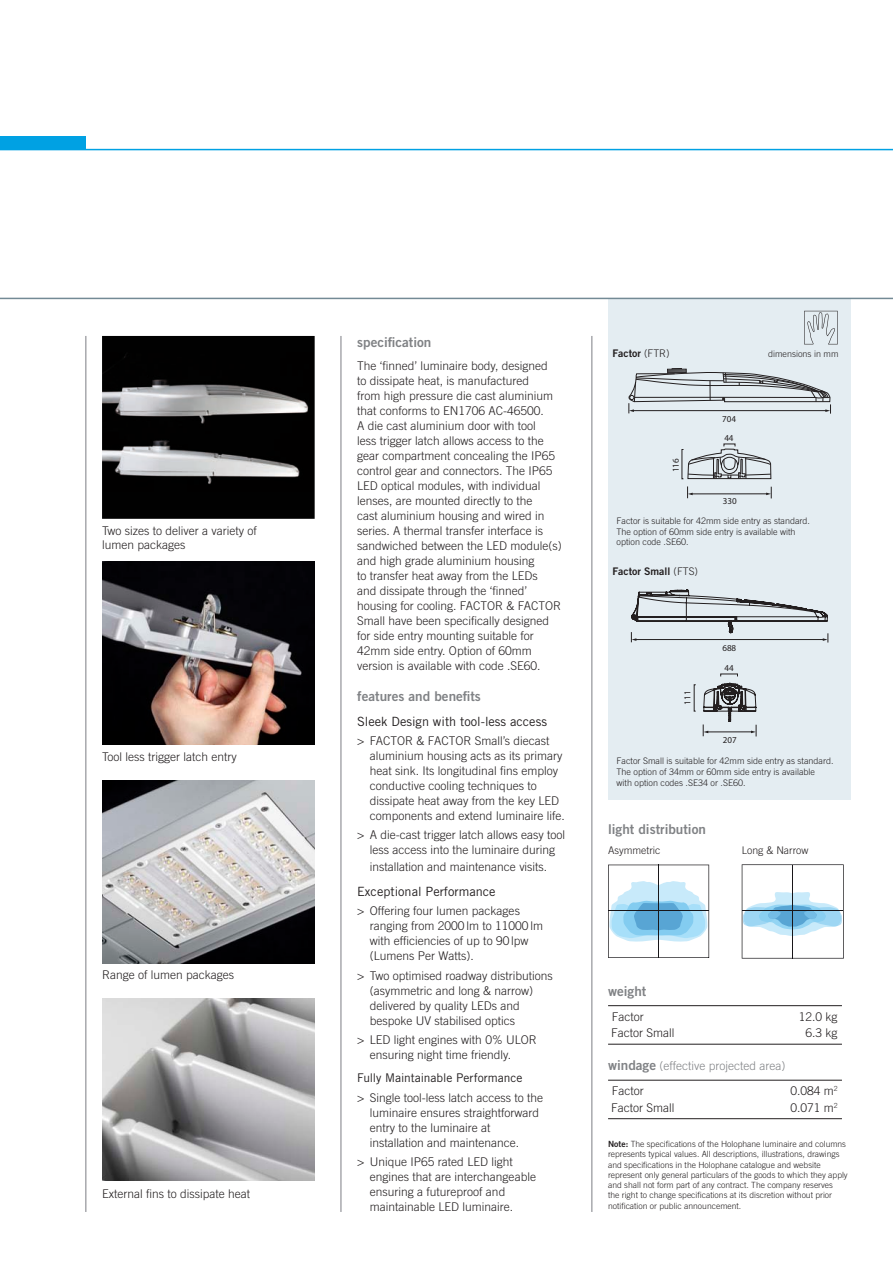
<style>
.page{position:relative;width:893px;height:1263px;background:#fff}
.page>*{position:absolute;margin:0;border:0;box-sizing:border-box;transform-origin:0 0}
.t1{font:13.5px "Trade Gothic Bold Two";color:#808285}
.t2{font:12.75px "Trade Gothic";color:#231f20}
.t3{font:300 12px/15px "Trade Gothic";color:#231f20}
.t4{font:300 12px/25px "Trade Gothic";color:#808285}
.t5{font:12px "Trade Gothic";letter-spacing:-.005em;color:#231f20}
.t6{font:10.5px "Trade Gothic Bold Two";color:#231f20}
.t7{font:300 10.5px "Trade Gothic";color:#231f20}
.t8{font:300 9px/10.8px "Trade Gothic";color:#231f20}
.t9{font:9px/18.9px "Myriad Pro";color:#231f20}
.t10{font:300 8.55px/10.2px "Trade Gothic";color:#231f20}
.s1{font-family:"Trade Gothic";font-weight:300}
.s2{font-family:"Trade Gothic Bold Two";font-weight:400;font-size:13.5px}
.s3{color:#231f20}
.s4{font-family:"Trade Gothic Bold Two";font-weight:400}
</style>
<div class="page">
<div style="left:608px;top:298px;width:242px;height:501px;background:#e4edf2"></div>
<svg style="left:804px;top:311px;width:34px;height:33px"></svg>
<div style="left:0;top:136px;width:85px;height:13px;background:#00a1e3"></div>
<hr style="left:0;top:149px;width:893px;height:1px;background:#00a1e3">
<hr style="left:0;top:298px;width:893px;height:1px;background:#738a95">
<img style="left:102px;top:562px;width:213px;height:182px">
<img style="left:102px;top:336px;width:213px;height:183px">
<img style="left:102px;top:998px;width:213px;height:183px">
<img style="left:102px;top:780px;width:213px;height:183px">
<hr style="left:85px;top:336px;width:2px;height:876px;background:#a8a9ad">
<hr style="left:340px;top:336px;width:2px;height:876px;background:#a8a9ad">
<hr style="left:591px;top:336px;width:2px;height:876px;background:#a8a9ad">
<svg style="left:608px;top:865px;width:101px;height:93px"></svg>
<hr style="left:658px;top:865px;width:1px;height:93px;background:#181619">
<hr style="left:609px;top:910px;width:100px;height:1px;background:#181619">
<svg style="left:742px;top:864px;width:102px;height:94px"></svg>
<hr style="left:792px;top:864px;width:1px;height:94px;background:#181619">
<hr style="left:742px;top:910px;width:101px;height:1px;background:#181619">
<hr style="left:608px;top:1005px;width:234px;height:1px;background:#231f20">
<hr style="left:608px;top:1044px;width:234px;height:1px;background:#231f20">
<hr style="left:608px;top:1080px;width:234px;height:1px;background:#231f20">
<hr style="left:608px;top:1118px;width:234px;height:1px;background:#231f20">
<hr style="left:692px;top:494px;width:75px;height:1px;background:#231f20">
<svg style="left:687px;top:443px;width:84px;height:36px"></svg>
<svg style="left:628px;top:368px;width:203px;height:46px"></svg>
<svg style="left:687px;top:486px;width:6px;height:12px"></svg>
<svg style="left:766px;top:487px;width:6px;height:11px"></svg>
<svg style="left:631px;top:589px;width:198px;height:53px"></svg>
<svg style="left:703px;top:683px;width:54px;height:53px"></svg>
<p class="t3" style="left:102px;top:524px;width:156px;line-height:13.5px">Two sizes to deliver a variety of lumen packages</p>
<p class="t3" style="left:102px;top:749px;width:136px">Tool less trigger latch entry</p>
<p class="t3" style="left:102px;top:967px;width:134px">Range of lumen packages</p>
<p class="t3" style="left:102px;top:1186px;width:150px">External fins to dissipate heat</p>
<p class="t1" style="left:357px;top:334px;width:76px">specification</p>
<p class="t3" style="left:357px;top:358px;width:206px">The ‘finned’ luminaire body, designed<br>to dissipate heat, is manufactured<br>from high pressure die cast aluminium that conforms to EN1706 AC-46500.<br>A die cast aluminium door with tool<br>less trigger latch allows access to the gear compartment concealing the IP65 control gear and connectors. The IP65<br>LED optical modules, with individual lenses, are mounted directly to the<br>cast aluminium housing and wired in series. A thermal transfer interface is sandwiched between the LED module(s) and high grade aluminium housing<br>to transfer heat away from the LEDs<br>and dissipate through the ‘finned’ housing for cooling. FACTOR &amp; FACTOR Small have been specifically designed for side entry mounting suitable for 42mm side entry. Option of 60mm version is available with code .SE60.</p>
<p class="t1" style="left:357px;top:688px;width:125px">features and benefits</p>
<p class="t2" style="left:357px;top:714px;width:191px">Sleek Design with tool-less access</p>
<p class="t3" style="left:370px;top:733px;width:196px;text-indent:-13px">&gt; FACTOR &amp; FACTOR Small’s diecast aluminium housing acts as its primary heat sink. Its longitudinal fins employ conductive cooling techniques to dissipate heat away from the key LED components and extend luminaire life.</p>
<p class="t3" style="left:357px;top:827px;width:210px;text-align:center">&gt; A die-cast trigger latch allows easy tool less access into the luminaire during</p>
<p class="t3" style="left:370px;top:859px;width:179px">installation and maintenance visits.</p>
<p class="t2" style="left:357px;top:884px;width:140px">Exceptional Performance</p>
<p class="t3" style="left:370px;top:903px;width:175px;text-indent:-13px">&gt; Offering four lumen packages ranging from 2000 lm to 11000 lm with efficiencies of up to 90 lpw (Lumens Per Watts).</p>
<p class="t3" style="left:370px;top:967px;width:184px;text-indent:-13px">&gt; Two optimised roadway distributions (asymmetric and long &amp; narrow) delivered by quality LEDs and bespoke UV stabilised optics</p>
<p class="t3" style="left:370px;top:1032px;width:168px;text-indent:-13px">&gt; LED light engines with 0% ULOR ensuring night time friendly.</p>
<p class="t5" style="left:357px;top:1071px;width:167px">Fully Maintainable Performance</p>
<p class="t3" style="left:370px;top:1089px;width:175px;text-indent:-13px">&gt; Single tool-less latch access to the luminaire ensures straightforward entry to the luminaire at installation and maintenance.</p>
<p class="t3" style="left:370px;top:1154px;width:168px;text-indent:-13px">&gt; Unique IP65 rated LED light engines that are interchangeable ensuring a futureproof and maintainable LED luminaire.</p>
<p class="t6" style="left:612px;top:347px;width:59px">Factor <span class="s1">(FTR)</span></p>
<p class="t8" style="left:768px;top:348px;width:72px">dimensions in mm</p>
<p class="t9" style="left:666px;top:472px;width:15px;rotate:-90deg">116</p>
<p class="t9" style="left:722px;top:409px;width:15px">704<br>44</p>
<p class="t9" style="left:723px;top:492px;width:15px">330</p>
<p class="t8" style="left:617px;top:515px;width:195px">Factor is suitable for 42mm side entry as standard.<br>The option of 60mm side entry is available with option code .SE60.</p>
<p class="t6" style="left:612px;top:565px;width:87px">Factor Small <span class="s1">(FTS)</span></p>
<p class="t9" style="left:678px;top:705px;width:15px;rotate:-90deg">111</p>
<p class="t9" style="left:722px;top:638px;width:15px">688</p>
<p class="t9" style="left:724px;top:658px;width:11px">44</p>
<p class="t9" style="left:723px;top:731px;width:15px">207</p>
<p class="t8" style="left:617px;top:755px;width:219px">Factor Small is suitable for 42mm side entry as standard.<br>The option of 34mm or 60mm side entry is available<br>with option codes .SE34 or .SE60.</p>
<p class="t1" style="left:608px;top:821px;width:99px">light distribution</p>
<p class="t7" style="left:608px;top:844px;width:54px">Asymmetric</p>
<p class="t7" style="left:742px;top:844px;width:68px">Long &amp; Narrow</p>
<p class="t1" style="left:608px;top:983px;width:40px">weight</p>
<p class="t3" style="left:612px;top:1009px;width:34px">Factor</p>
<p class="t3" style="left:799px;top:1009px;width:40px">12.0 kg</p>
<p class="t3" style="left:611px;top:1025px;width:65px">Factor Small</p>
<p class="t3" style="left:806px;top:1025px;width:34px">6.3 kg</p>
<p class="t4" style="left:612px;top:1053px;width:175px;text-indent:-4px"><span class="s2">windage</span> (effective projected area)<br><span class="s3">Factor</span></p>
<p class="t3" style="left:790px;top:1083px;width:49px">0.084 m<sup>2</sup></p>
<p class="t3" style="left:611px;top:1100px;width:65px">Factor Small</p>
<p class="t3" style="left:790px;top:1100px;width:49px">0.071 m<sup>2</sup></p>
<p class="t10" style="left:608px;top:1139px;width:241px"><span class="s4">Note:</span> The specifications of the Holophane luminaire and columns represents typical values. All descriptions, illustrations, drawings and specifications in the Holophane catalogue and website represent only general particulars of the goods to which they apply and shall not form part of any contract. The company reserves<br>the right to change specifications at its discretion without prior notification or public announcement.</p>
</div>
